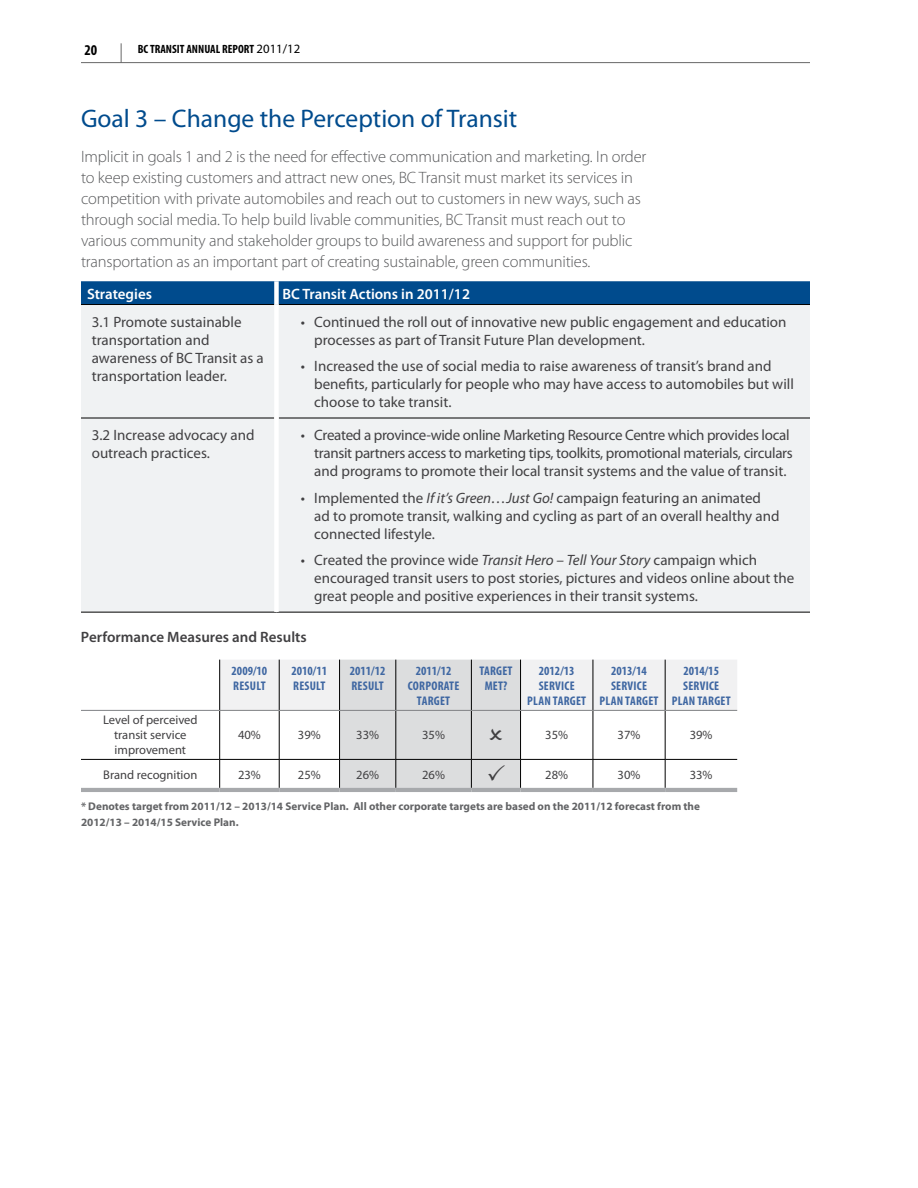
<style>
.page{position:relative;width:918px;height:1188px;background:#fff}
.page>*{position:absolute;margin:0;border:0;box-sizing:border-box;transform-origin:0 0}
.t1{font:25.5px "Myriad Pro";color:#004b8d}
.t2{font:300 16.5px/21px "Myriad Pro";letter-spacing:-.01em;color:#58595b}
.t3{font:15px/18px "Myriad Pro";color:#414042}
.t4{font:15px/18px "Myriad Pro";letter-spacing:-.02em;color:#414042}
.t5{font:600 15px "Myriad Pro";color:#fff}
.t6{font:600 15px "Myriad Pro";color:#414042}
.t7{font:700 condensed 15px "Myriad Pro";color:#000}
.t8{font:700 condensed 12.6px/15.1px "Myriad Pro";letter-spacing:.02em;color:#3f67a2;text-align:center}
.t9{font:12.6px/15.1px "Myriad Pro";color:#414042;text-align:center}
.t10{font:700 condensed 12.6px/15.1px "Myriad Pro";color:#3f67a2}
.t11{font:700 condensed 12px "Myriad Pro";color:#000}
.t12{font:700 11.1px/16.8px "Myriad Pro";color:#636466}
.s1{font-weight:400;font-stretch:normal;font-size:12.75px}
.s2{font-style:italic}
</style>
<div class="page">
<hr style="left:81px;top:62px;width:729px;height:1px;background:#000">
<svg style="left:121px;top:43px;width:1px;height:19px"></svg>
<div style="left:81px;top:281px;width:729px;height:23px;background:#004b8d"></div>
<div style="left:81px;top:305px;width:729px;height:307px;background:#f0f2f3"></div>
<hr style="left:81px;top:304px;width:193px;height:1px;background:#000">
<hr style="left:279px;top:304px;width:531px;height:1px;background:#000">
<hr style="left:81px;top:418px;width:193px;height:1px;background:#000">
<hr style="left:279px;top:418px;width:531px;height:1px;background:#000">
<hr style="left:81px;top:612px;width:195px;height:1px;background:#000">
<hr style="left:276px;top:612px;width:534px;height:1px;background:#000">
<div style="left:274px;top:281px;width:5px;height:24px;background:#fff"></div>
<div style="left:274px;top:305px;width:5px;height:113px;background:#fff"></div>
<div style="left:274px;top:418px;width:5px;height:194px;background:#fff"></div>
<hr style="left:81px;top:759px;width:139px;height:1px;background:#000">
<hr style="left:81px;top:788px;width:139px;height:4px;background:#a7a9ac">
<hr style="left:220px;top:788px;width:59px;height:4px;background:#a7a9ac">
<hr style="left:279px;top:788px;width:61px;height:4px;background:#a7a9ac">
<hr style="left:340px;top:788px;width:56px;height:4px;background:#a7a9ac">
<hr style="left:396px;top:788px;width:75px;height:4px;background:#a7a9ac">
<hr style="left:471px;top:788px;width:50px;height:4px;background:#a7a9ac">
<hr style="left:521px;top:788px;width:72px;height:4px;background:#a7a9ac">
<hr style="left:593px;top:788px;width:72px;height:4px;background:#a7a9ac">
<hr style="left:665px;top:788px;width:72px;height:4px;background:#a7a9ac">
<hr style="left:81px;top:710px;width:139px;height:1px;background:#808285">
<svg style="left:219px;top:660px;width:518px;height:130px"></svg>
<p class="t7" style="left:84px;top:40px;width:14px">20</p>
<p class="t11" style="left:138px;top:41px;width:164px">BC TRANSIT ANNUAL REPORT <span class="s1">2011/12</span></p>
<h1 class="t1" style="left:81px;top:103px;width:438px">Goal 3 – Change the Perception of Transit</h1>
<p class="t2" style="left:81px;top:146px;width:567px">Implicit in goals 1 and 2 is the need for effective communication and marketing. In order to keep existing customers and attract new ones, BC Transit must market its services in competition with private automobiles and reach out to customers in new ways, such as through social media. To help build livable communities, BC Transit must reach out to various community and stakeholder groups to build awareness and support for public transportation as an important part of creating sustainable, green communities.</p>
<p class="t5" style="left:87px;top:284px;width:67px">Strategies</p>
<p class="t5" style="left:282px;top:284px;width:189px">BC Transit Actions in 2011/12</p>
<p class="t3" style="left:92px;top:312px;width:174px">3.1 Promote sustainable transportation and awareness of BC Transit as a transportation leader.</p>
<p class="t3" style="left:314px;top:312px;width:474px;text-indent:-13px">• Continued the roll out of innovative new public engagement and education processes as part of Transit Future Plan development.</p>
<p class="t3" style="left:314px;top:357px;width:481px;text-indent:-13px">• Increased the use of social media to raise awareness of transit’s brand and benefits, particularly for people who may have access to automobiles but will choose to take transit.</p>
<p class="t3" style="left:92px;top:426px;width:164px">3.2 Increase advocacy and outreach practices.</p>
<p class="t4" style="left:314px;top:426px;width:480px;text-indent:-13px">• Created a province-wide online Marketing Resource Centre which provides local transit partners access to marketing tips, toolkits, promotional materials, circulars and programs to promote their local transit systems and the value of transit.</p>
<p class="t3" style="left:314px;top:488px;width:467px;text-indent:-13px">• Implemented the <span class="s2">If it’s Green…Just Go!</span> campaign featuring an animated ad to promote transit, walking and cycling as part of an overall healthy and connected lifestyle.</p>
<p class="t3" style="left:314px;top:551px;width:482px;text-indent:-13px">• Created the province wide <span class="s2">Transit Hero – Tell Your Story</span> campaign which encouraged transit users to post stories, pictures and videos online about the great people and positive experiences in their transit systems.</p>
<p class="t6" style="left:81px;top:627px;width:227px">Performance Measures and Results</p>
<p class="t10" style="left:232px;top:663px;width:37px">2009/10<br>RESULT</p>
<p class="t10" style="left:292px;top:663px;width:37px">2010/11<br>RESULT</p>
<p class="t10" style="left:350px;top:663px;width:37px">2011/12<br>RESULT</p>
<p class="t8" style="left:408px;top:663px;width:53px">2011/12<br>CORPORATE<br>TARGET</p>
<p class="t8" style="left:479px;top:663px;width:35px">TARGET<br>MET?</p>
<p class="t8" style="left:527px;top:663px;width:60px">2012/13<br>SERVICE<br>PLAN TARGET</p>
<p class="t8" style="left:600px;top:663px;width:60px">2013/14<br>SERVICE<br>PLAN TARGET</p>
<p class="t8" style="left:672px;top:663px;width:60px">2014/15<br>SERVICE<br>PLAN TARGET</p>
<p class="t9" style="left:103px;top:712px;width:96px">Level of perceived transit service improvement</p>
<p class="t9" style="left:238px;top:727px;width:24px">40%</p>
<p class="t9" style="left:298px;top:727px;width:24px">39%</p>
<p class="t9" style="left:356px;top:727px;width:24px">33%</p>
<p class="t9" style="left:422px;top:727px;width:24px">35%</p>
<p class="t9" style="left:545px;top:727px;width:24px">35%</p>
<p class="t9" style="left:618px;top:727px;width:24px">37%</p>
<p class="t9" style="left:690px;top:727px;width:24px">39%</p>
<p class="t9" style="left:103px;top:767px;width:96px">Brand recognition</p>
<p class="t9" style="left:238px;top:767px;width:24px">23%</p>
<p class="t9" style="left:298px;top:767px;width:24px">25%</p>
<p class="t9" style="left:356px;top:767px;width:24px">26%</p>
<p class="t9" style="left:422px;top:767px;width:24px">26%</p>
<p class="t9" style="left:545px;top:767px;width:24px">28%</p>
<p class="t9" style="left:618px;top:767px;width:24px">30%</p>
<p class="t9" style="left:690px;top:767px;width:24px">33%</p>
<p class="t12" style="left:81px;top:797px;width:621px">* Denotes target from 2011/12 – 2013/14 Service Plan. All other corporate targets are based on the 2011/12 forecast from the<br>2012/13 – 2014/15 Service Plan.</p>
</div>
